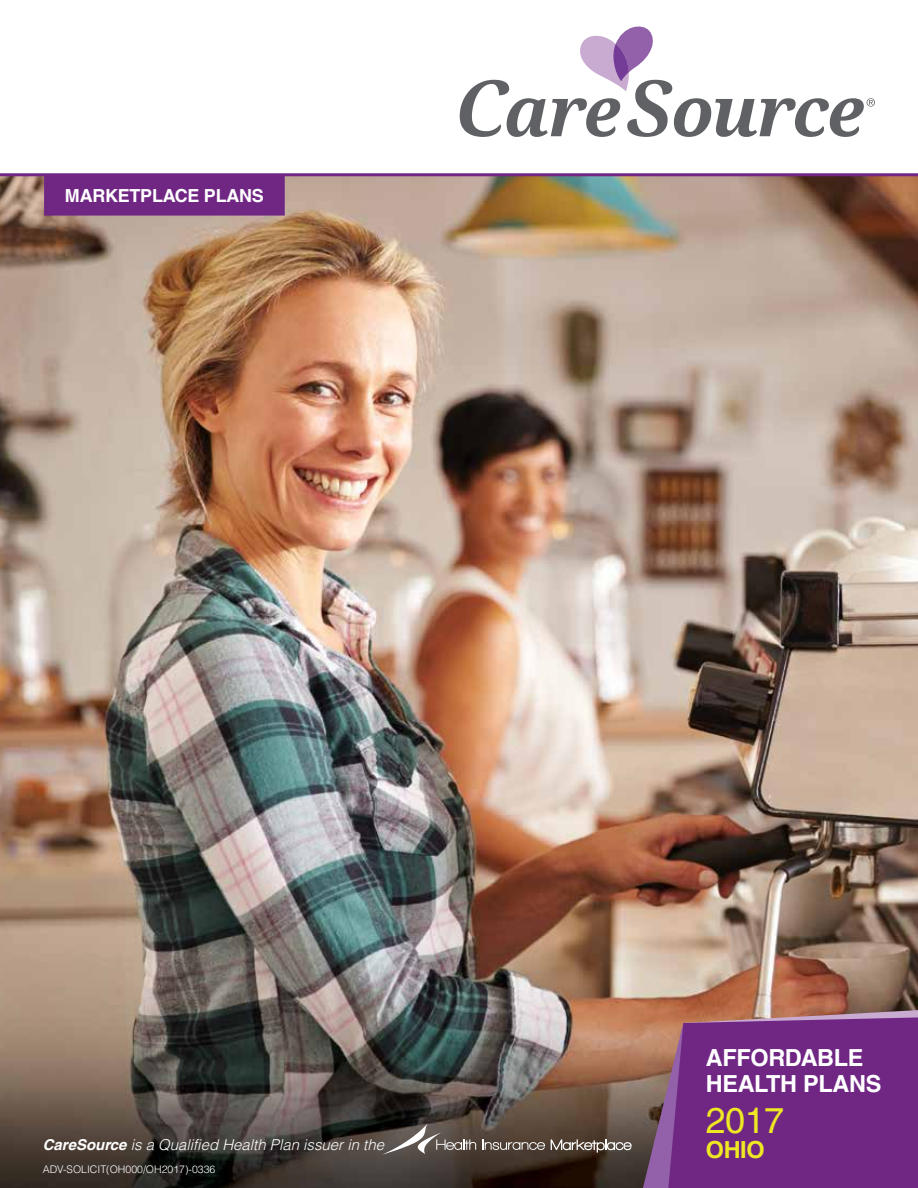
<style>
.page{position:relative;width:918px;height:1188px;background:#fff}
.page>*{position:absolute;margin:0;border:0;box-sizing:border-box;transform-origin:0 0}
.t1{font:36px "Helvetica LT Pro";color:#eee824}
.t2{font:700 23.55px/25.5px "Helvetica LT Pro";letter-spacing:-.015em;color:#fff}
.t3{font:700 23.55px "Helvetica LT Pro";color:#eee824}
.t4{font:700 18px "Helvetica LT Pro";letter-spacing:-.015em;color:#fff}
.t5{font:italic 300 15px "Helvetica LT Pro";color:#fff}
.t6{font:300 10.5px "Helvetica LT Pro";color:#fff}
.s1{font-weight:700}
</style>
<div class="page">
<img style="left:0;top:176px;width:918px;height:1012px">
<svg style="left:382px;top:1123px;width:94px;height:32px;background:#6c645e"></svg>
<svg style="left:483px;top:1139px;width:62px;height:11px"></svg>
<svg style="left:551px;top:1139px;width:81px;height:14px"></svg>
<hr style="left:0;top:173px;width:918px;height:3px;background:#702784">
<svg style="left:460px;top:26px;width:415px;height:111px"></svg>
<div style="left:44px;top:175px;width:241px;height:41px;background:#702784;border:3px solid #702784"></div>
<svg style="left:643px;top:1010px;width:275px;height:178px;background:#783381"></svg>
<p class="t4" style="left:65px;top:184px;width:200px">MARKETPLACE PLANS</p>
<p class="t5" style="left:43px;top:1135px;width:343px"><span class="s1">CareSource</span> is a Qualified Health Plan issuer in the</p>
<p class="t6" style="left:43px;top:1163px;width:174px">ADV-SOLICIT(OH000/OH2017)-0336</p>
<h2 class="t2" style="left:706px;top:1045px;width:177px">AFFORDABLE<br>HEALTH PLANS</h2>
<h1 class="t1" style="left:706px;top:1099px;width:80px">2017</h1>
<h2 class="t3" style="left:706px;top:1136px;width:61px">OHIO</h2>
</div>
